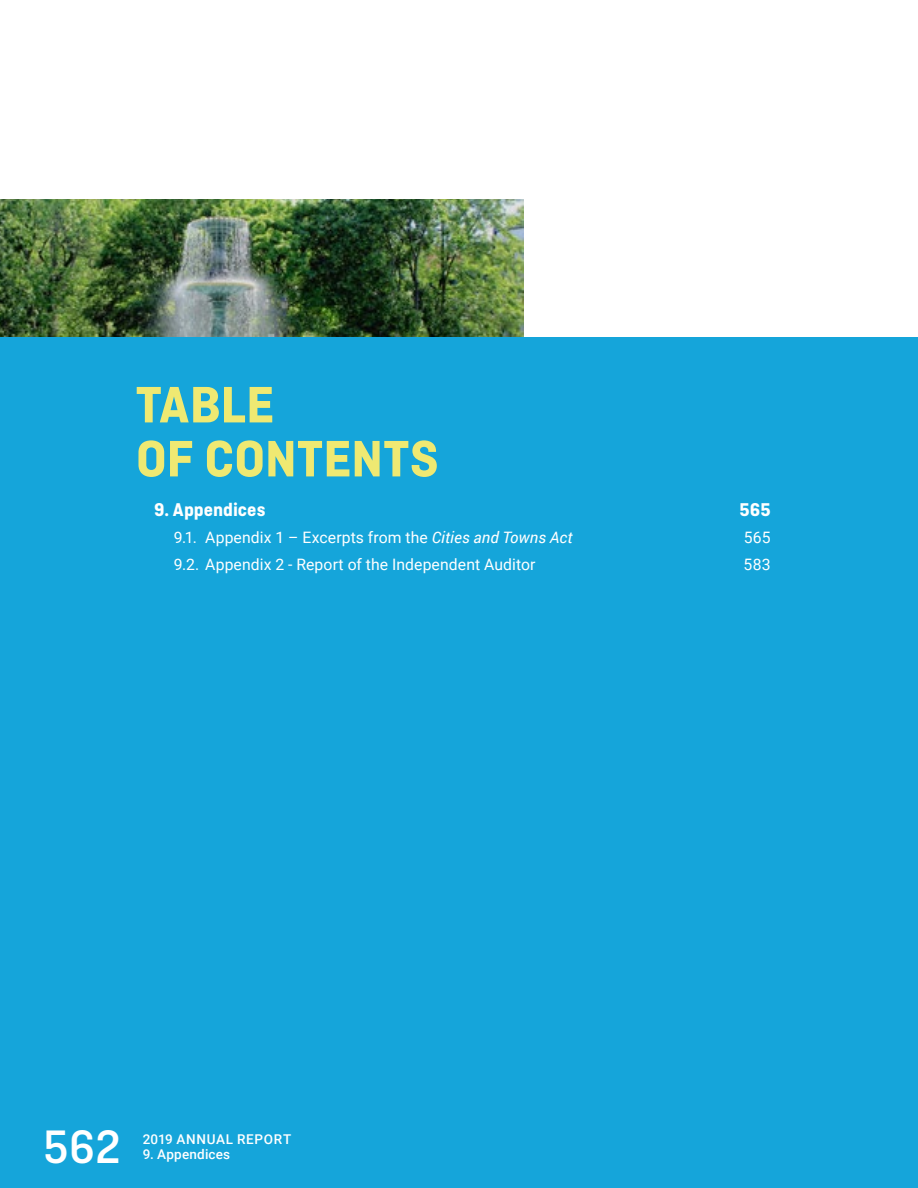
<style>
.page{position:relative;width:918px;height:1188px;background:#fff}
.page>*{position:absolute;margin:0;border:0;box-sizing:border-box;transform-origin:0 0}
.t1{font:700 54px/54px "Ciutadella";color:#efe972}
.t2{font:500 49.5px "Ciutadella";color:#fff}
.t3{font:700 19.5px "Ciutadella";color:#fff}
.t4{font:15.75px "Roboto";letter-spacing:.005em;color:#fff}
.t5{font:500 13.5px "Roboto";letter-spacing:.055em;color:#fff}
.t6{font:500 13.5px "Roboto";letter-spacing:.02em;color:#fff}
.s1{font-style:italic}
</style>
<div class="page">
<img style="left:0;top:200px;width:523px;height:138px">
<div style="left:0;top:338px;width:918px;height:850px;background:#15a5da"></div>
<h1 class="t1" style="left:136px;top:378px;width:305px">TABLE<br>OF CONTENTS</h1>
<p class="t3" style="left:154px;top:498px;width:113px">9. Appendices</p>
<p class="t3" style="left:739px;top:498px;width:33px">565</p>
<p class="t4" style="left:174px;top:526px;width:401px">9.1. Appendix 1 – Excerpts from the <span class="s1">Cities and Towns Act</span></p>
<p class="t4" style="left:744px;top:526px;width:28px">565</p>
<p class="t4" style="left:174px;top:553px;width:363px">9.2. Appendix 2 - Report of the Independent Auditor</p>
<p class="t4" style="left:744px;top:553px;width:29px">583</p>
<h2 class="t2" style="left:43px;top:1119px;width:79px">562</h2>
<p class="t5" style="left:143px;top:1129px;width:150px">2019 ANNUAL REPORT</p>
<p class="t6" style="left:143px;top:1144px;width:89px">9. Appendices</p>
</div>
